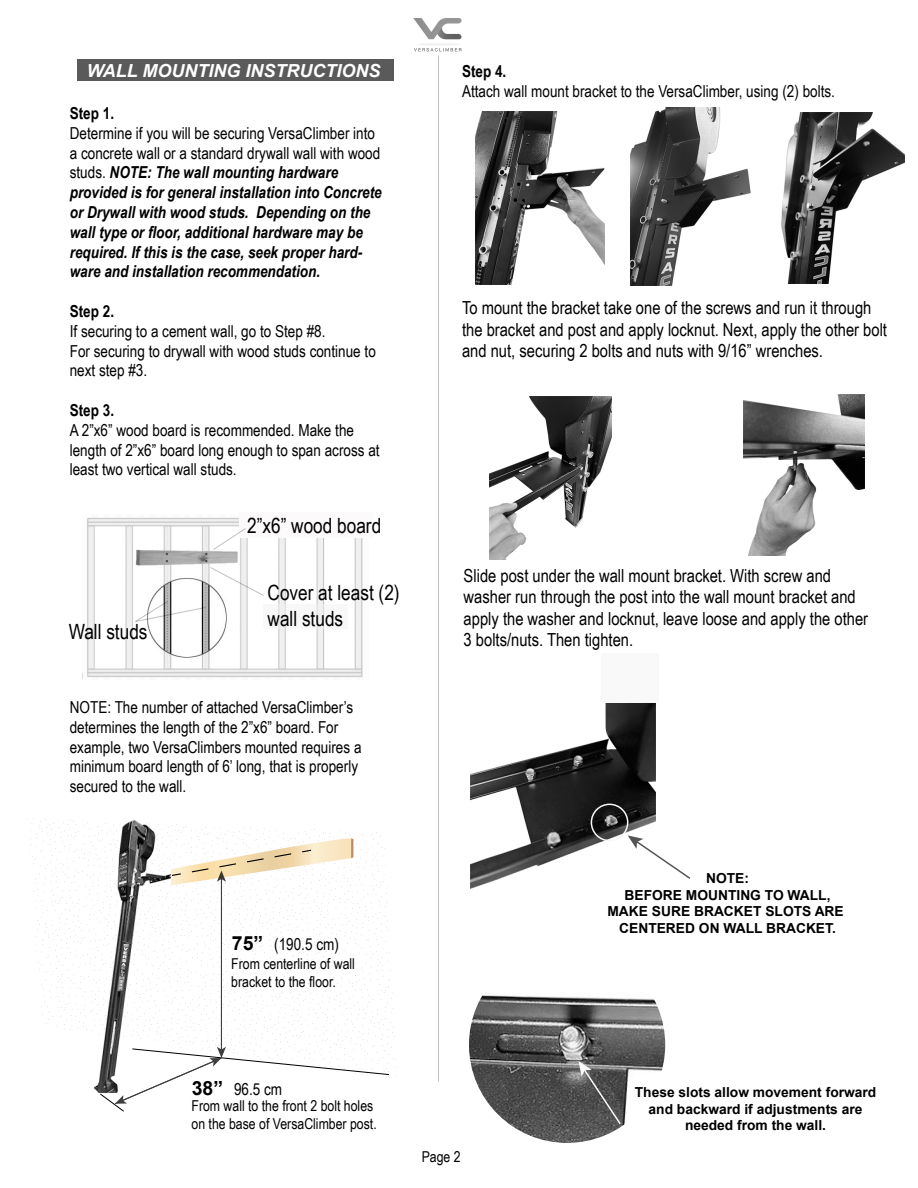
<style>
.page{position:relative;width:918px;height:1188px;background:#fff}
.page>*{position:absolute;margin:0;border:0;box-sizing:border-box;transform-origin:0 0}
.t1{font:21px/25.2px "Arial Narrow";color:#000}
.t2{font:18px/21.6px "Arial Narrow";color:#000}
.t3{font:italic 700 18px "Arial";color:#fff}
.t4{font:16.5px/19.8px "Arial Narrow";color:#000}
.t5{font:italic 700 16.5px/19.8px "Arial Narrow";color:#000}
.t6{font:700 16.5px "Arial Narrow";color:#000}
.t7{font:15px/18px "Arial Narrow";color:#000}
.t8{font:700 13.8px/16.5px "Arial";color:#000;text-align:center}
.s1{font-weight:400;font-style:normal}
.s2{font-family:"Arial";font-weight:700;font-size:19.5px}
</style>
<div class="page">
<img style="left:87px;top:517px;width:276px;height:161px">
<div style="left:239px;top:513px;width:133px;height:25px;background:#fcfafb"></div>
<div style="left:263px;top:604px;width:85px;height:25px;background:#f4f2f3"></div>
<svg style="left:213px;top:529px;width:32px;height:20px"></svg>
<svg style="left:136px;top:601px;width:70px;height:21px"></svg>
<img style="left:475px;top:111px;width:130px;height:174px">
<img style="left:781px;top:113px;width:123px;height:171px">
<img style="left:630px;top:108px;width:121px;height:177px">
<img style="left:489px;top:397px;width:122px;height:162px">
<img style="left:743px;top:394px;width:121px;height:162px">
<img style="left:470px;top:703px;width:185px;height:186px">
<svg style="left:26px;top:818px;width:371px;height:259px"></svg>
<hr style="left:221px;top:878px;width:1px;height:172px;background:#000">
<svg style="left:171px;top:838px;width:182px;height:47px"></svg>
<svg style="left:99px;top:1047px;width:290px;height:65px"></svg>
<div style="left:591px;top:804px;width:37px;height:37px;border:2px solid #f7f7f7;border-radius:50%"></div>
<img style="left:469px;top:947px;width:196px;height:196px;border-radius:98px">
<svg style="left:628px;top:835px;width:63px;height:45px"></svg>
<svg style="left:578px;top:1061px;width:44px;height:65px"></svg>
<svg style="left:210px;top:568px;width:54px;height:27px"></svg>
<div style="left:77px;top:60px;width:317px;height:21px;background:#5a5a5a"></div>
<img style="left:413px;top:18px;width:49px;height:34px">
<div style="left:601px;top:654px;width:57px;height:49px;background:#f9f9f9"></div>
<p class="t3" style="left:87px;top:58px;width:295px">WALL MOUNTING INSTRUCTIONS</p>
<p class="t6" style="left:70px;top:101px;width:46px">Step 1.</p>
<p class="t5" style="left:70px;top:122px;width:314px"><span class="s1">Determine if you will be securing VersaClimber into a concrete wall or a standard drywall wall with wood studs.</span> NOTE: The wall mounting hardware provided is for general installation into Concrete or Drywall with wood studs. Depending on the wall type or floor, additional hardware may be required. If this is the case, seek proper hard&shy;ware and installation recommendation.</p>
<p class="t6" style="left:70px;top:299px;width:46px">Step 2.</p>
<p class="t4" style="left:70px;top:320px;width:308px">If securing to a cement wall, go to Step #8.<br>For securing to drywall with wood studs continue to next step #3.</p>
<p class="t6" style="left:70px;top:398px;width:46px">Step 3.</p>
<p class="t4" style="left:70px;top:419px;width:311px">A 2”x6” wood board is recommended. Make the length of 2”x6” board long enough to span across at least two vertical wall studs.</p>
<p class="t1" style="left:69px;top:618px;width:80px">Wall studs</p>
<p class="t1" style="left:247px;top:512px;width:136px">2”x6” wood board</p>
<p class="t1" style="left:268px;top:580px;width:134px">Cover at least (2) wall studs</p>
<p class="t4" style="left:70px;top:697px;width:293px">NOTE: The number of attached VersaClimber’s determines the length of the 2”x6” board. For example, two VersaClimbers mounted requires a minimum board length of 6’ long, that is properly secured to the wall.</p>
<p class="t4" style="left:232px;top:933px;width:108px"><span class="s2">75”</span> (190.5 cm)</p>
<p class="t7" style="left:231px;top:955px;width:125px">From centerline of wall bracket to the floor.</p>
<p class="t6" style="left:462px;top:58px;width:46px">Step 4.</p>
<p class="t4" style="left:462px;top:80px;width:375px">Attach wall mount bracket to the VersaClimber, using (2) bolts.</p>
<p class="t2" style="left:462px;top:296px;width:427px">To mount the bracket take one of the screws and run it through the bracket and post and apply locknut. Next, apply the other bolt and nut, securing 2 bolts and nuts with 9/16” wrenches.</p>
<p class="t2" style="left:464px;top:564px;width:406px">Slide post under the wall mount bracket. With screw and washer run through the post into the wall mount bracket and apply the washer and locknut, leave loose and apply the other 3 bolts/nuts. Then tighten.</p>
<p class="t8" style="left:607px;top:870px;width:238px">NOTE:<br>BEFORE MOUNTING TO WALL,<br>MAKE SURE BRACKET SLOTS ARE<br>CENTERED ON WALL BRACKET.</p>
<p class="t4" style="left:192px;top:1078px;width:92px"><span class="s2">38”</span> 96.5 cm</p>
<p class="t7" style="left:192px;top:1096px;width:187px">From wall to the front 2 bolt holes on the base of VersaClimber post.</p>
<p class="t7" style="left:422px;top:1147px;width:40px">Page 2</p>
<p class="t8" style="left:635px;top:1084px;width:243px">These slots allow movement forward and backward if adjustments are needed from the wall.</p>
</div>
